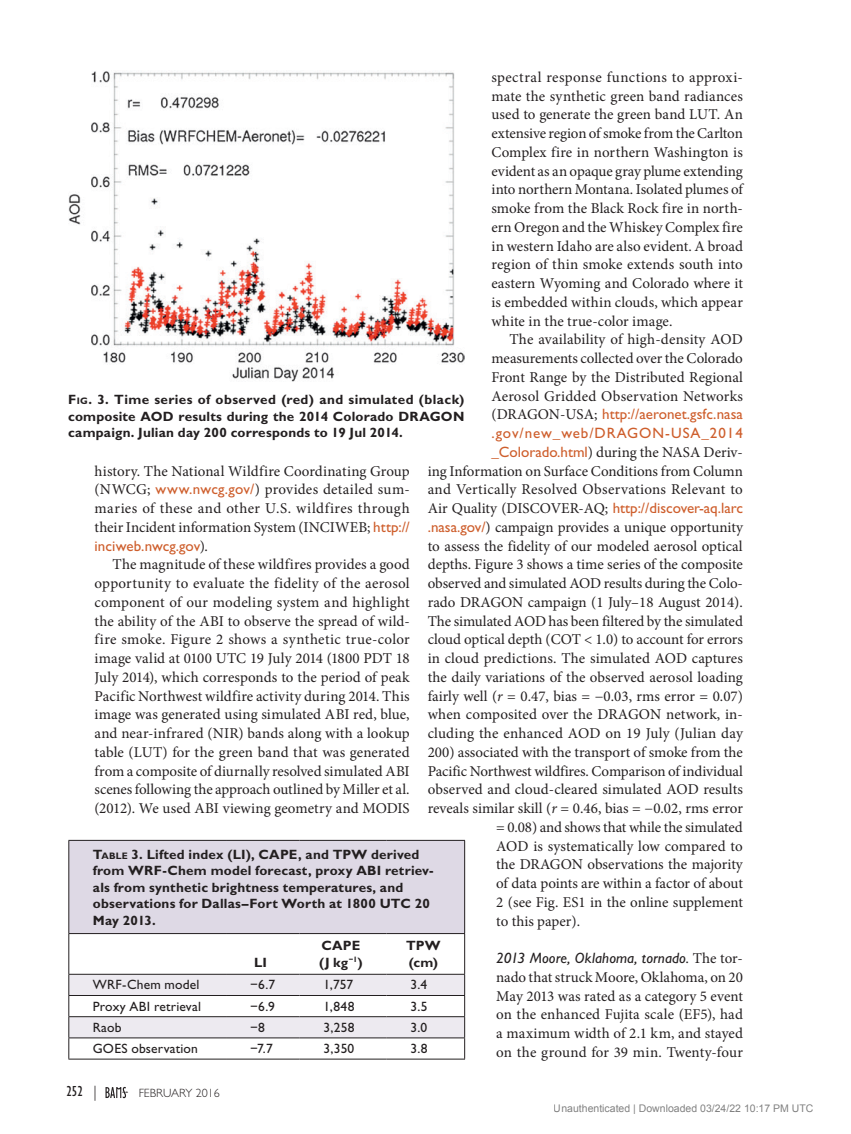
<style>
.page{position:relative;width:851px;height:1134px;background:#fff}
.page>*{position:absolute;margin:0;border:0;box-sizing:border-box;transform-origin:0 0}
.Body_Text{font:15px/18.8px "Minion Pro";color:#231f20;text-align:justify}
.First_Paragraph_w_it{font:15px/18.8px "Minion Pro";letter-spacing:.005em;color:#231f20;text-align:justify}
.First_Paragraph_w_bo{font:15px/18.8px "Minion Pro";letter-spacing:.005em;color:#231f20;text-align:justify}
.Body_Text-2{font:15px "Minion Pro";letter-spacing:.02em;color:#231f20}
.Body_Text-3{font:15px "Gill Sans Std";letter-spacing:.005em;color:#ce5e2c}
.Body_Text-4{font:15px "Gill Sans Std";letter-spacing:.065em;color:#ce5e2c}
.t1{font:condensed 15px "Gill Sans Std";color:#231f20}
.Caption__table{font:700 13.5px/16.5px "Gill Sans Std";letter-spacing:.015em;color:#231f20}
.Caption__figure{font:700 13.5px/16.5px "Gill Sans Std";letter-spacing:.015em;color:#231f20;text-align:justify}
.Table_Text{font:13.5px "Gill Sans Std";letter-spacing:.015em;color:#231f20}
.Table_Header{font:700 13.5px/16.5px "Gill Sans Std";letter-spacing:.015em;color:#231f20}
.t2{font:300 12px "Gill Sans Std";color:#231f20}
.t3{font:10.5px "Arial";color:rgb(0 0 0/.5)}
.s1{font-family:"Minion Pro";color:#231f20}
.s2{font-family:"Gill Sans Std";color:#ce5e2c}
.s3{font-style:italic}
.s4{font-family:"Gill Sans Std";font-style:italic}
.s5{font-style:inherit}
.s6{font-size:9.45px}
.s7{font-weight:300;font-stretch:normal}
</style>
<div class="page">
<img style="left:68px;top:71px;width:396px;height:310px">
<div style="left:69px;top:840px;width:395px;height:94px;background:#ded9e5"></div>
<hr style="left:68px;top:840px;width:158px;height:1px;background:#231f20">
<hr style="left:68px;top:841px;width:1px;height:92px;background:#231f20">
<hr style="left:226px;top:840px;width:73px;height:1px;background:#231f20">
<hr style="left:299px;top:840px;width:87px;height:1px;background:#231f20">
<hr style="left:386px;top:840px;width:79px;height:1px;background:#231f20">
<hr style="left:464px;top:841px;width:1px;height:92px;background:#231f20">
<hr style="left:68px;top:933px;width:158px;height:1px;background:#231f20">
<hr style="left:68px;top:934px;width:1px;height:40px;background:#231f20">
<hr style="left:226px;top:933px;width:73px;height:1px;background:#231f20">
<hr style="left:299px;top:933px;width:87px;height:1px;background:#231f20">
<hr style="left:386px;top:933px;width:79px;height:1px;background:#231f20">
<hr style="left:464px;top:934px;width:1px;height:40px;background:#231f20">
<svg style="left:68px;top:974px;width:397px;height:85px"></svg>
<hr style="left:68px;top:1059px;width:158px;height:1px;background:#231f20">
<hr style="left:226px;top:1059px;width:73px;height:1px;background:#231f20">
<hr style="left:299px;top:1059px;width:87px;height:1px;background:#231f20">
<hr style="left:386px;top:1059px;width:79px;height:1px;background:#231f20">
<svg style="left:105px;top:1087px;width:23px;height:11px"></svg>
<p class="Body_Text" style="left:491px;top:68px;width:253px">spectral response functions to approxi&shy;mate the synthetic green band radiances used to generate the green band LUT. An extensive region of smoke from the Carlton Complex fire in northern Washington is evident as an opaque gray plume extending into northern Montana. Isolated plumes of smoke from the Black Rock fire in north&shy;ern Oregon and the Whiskey Complex fire in western Idaho are also evident. A broad region of thin smoke extends south into eastern Wyoming and Colorado where it is embedded within clouds, which appear white in the true-color image.</p>
<p class="Body_Text" style="left:509px;top:330px;width:235px">The availability of high-density AOD</p>
<p class="Body_Text" style="left:491px;top:349px;width:253px">measurements collected over the Colorado</p>
<p class="Body_Text" style="left:491px;top:368px;width:253px">Front Range by the Distributed Regional</p>
<p class="Body_Text" style="left:491px;top:386px;width:253px">Aerosol Gridded Observation Networks</p>
<p class="Body_Text-3" style="left:491px;top:406px;width:253px"><span class="s1">(DRAGON-USA;</span> http://aeronet.gsfc.nasa</p>
<p class="Body_Text-4" style="left:491px;top:424px;width:253px">.gov/new_web/DRAGON-USA_2014</p>
<p class="Body_Text" style="left:491px;top:443px;width:253px"><span class="s2">_Colorado.html</span>) during the NASA Deriv-</p>
<p class="Body_Text" style="left:428px;top:461px;width:317px">ing Information on Surface Conditions from Column</p>
<p class="Body_Text-2" style="left:428px;top:479px;width:317px">and Vertically Resolved Observations Relevant to</p>
<p class="Body_Text" style="left:428px;top:499px;width:317px">Air Quality (DISCOVER-AQ; <span class="s2">http://discover-aq.larc</span></p>
<p class="Body_Text" style="left:428px;top:518px;width:316px"><span class="s2">.nasa.gov/</span>) campaign provides a unique opportunity</p>
<p class="Body_Text" style="left:428px;top:536px;width:316px">to assess the fidelity of our modeled aerosol optical</p>
<p class="Body_Text" style="left:428px;top:555px;width:317px">depths. Figure 3 shows a time series of the composite</p>
<p class="Body_Text" style="left:428px;top:574px;width:317px">observed and simulated AOD results during the Colo-</p>
<p class="Body_Text" style="left:428px;top:593px;width:317px">rado DRAGON campaign (1 July–18 August 2014).</p>
<p class="Body_Text" style="left:428px;top:611px;width:316px">The simulated AOD has been filtered by the simulated</p>
<p class="Body_Text" style="left:428px;top:630px;width:316px">cloud optical depth (COT &lt; 1.0) to account for errors</p>
<p class="Body_Text" style="left:428px;top:649px;width:317px">in cloud predictions. The simulated AOD captures</p>
<p class="Body_Text" style="left:428px;top:668px;width:317px">the daily variations of the observed aerosol loading</p>
<p class="Body_Text" style="left:428px;top:686px;width:317px">fairly well (<span class="s3">r</span> = 0.47, bias = −0.03, rms error = 0.07)</p>
<p class="Body_Text" style="left:428px;top:705px;width:317px">when composited over the DRAGON network, in-</p>
<p class="Body_Text" style="left:428px;top:724px;width:317px">cluding the enhanced AOD on 19 July (Julian day</p>
<p class="Body_Text" style="left:428px;top:743px;width:316px">200) associated with the transport of smoke from the</p>
<p class="Body_Text" style="left:428px;top:761px;width:317px">Pacific Northwest wildfires. Comparison of individual</p>
<p class="Body_Text" style="left:428px;top:780px;width:316px">observed and cloud-cleared simulated AOD results</p>
<p class="Body_Text" style="left:428px;top:799px;width:316px">reveals similar skill (<span class="s3">r</span> = 0.46, bias = −0.02, rms error</p>
<p class="Body_Text" style="left:496px;top:818px;width:248px">= 0.08) and shows that while the simulated</p>
<p class="Body_Text" style="left:496px;top:836px;width:248px">AOD is systematically low compared to</p>
<p class="Body_Text" style="left:496px;top:855px;width:248px">the DRAGON observations the majority</p>
<p class="Body_Text" style="left:496px;top:874px;width:248px">of data points are within a factor of about</p>
<p class="Body_Text" style="left:496px;top:893px;width:248px">2 (see Fig. ES1 in the online supplement</p>
<p class="Body_Text" style="left:496px;top:911px;width:85px">to this paper).</p>
<p class="First_Paragraph_w_it" style="left:496px;top:949px;width:248px"><span class="s4">2013 Moore, Oklahoma, tornado.</span> The tor&shy;nado that struck Moore, Oklahoma, on 20<br>May 2013 was rated as a category 5 event on the enhanced Fujita scale (EF5), had a maximum width of 2.1 km, and stayed on the ground for 39 min. Twenty-four</p>
<p class="Caption__figure" style="left:68px;top:391px;width:398px"><span class="s5">F</span><span class="s6">ig</span><span class="s5">.</span> 3. Time series of observed (red) and simulated (black) composite AOD results during the 2014 Colorado DRAGON campaign. Julian day 200 corresponds to 19 Jul 2014.</p>
<p class="First_Paragraph_w_bo" style="left:94px;top:461px;width:317px">history. The National Wildfire Coordinating Group (NWCG; <span class="s2">www.nwcg.gov/</span>) provides detailed sum&shy;maries of these and other U.S. wildfires through their Incident information System (INCIWEB; <span class="s2">http:// inciweb.nwcg.gov</span>).</p>
<p class="Body_Text" style="left:94px;top:555px;width:317px;text-indent:18px">The magnitude of these wildfires provides a good opportunity to evaluate the fidelity of the aerosol component of our modeling system and highlight the ability of the ABI to observe the spread of wild&shy;fire smoke. Figure 2 shows a synthetic true-color image valid at 0100 UTC 19 July 2014 (1800 PDT 18<br>July 2014), which corresponds to the period of peak Pacific Northwest wildfire activity during 2014. This image was generated using simulated ABI red, blue, and near-infrared (NIR) bands along with a lookup table (LUT) for the green band that was generated from a composite of diurnally resolved simulated ABI scenes following the approach outlined by Miller et al. (2012). We used ABI viewing geometry and MODIS</p>
<p class="Caption__table" style="left:93px;top:846px;width:342px"><span class="s5">T</span><span class="s6">able</span> 3. Lifted index (LI), CAPE, and TPW derived from WRF-Chem model forecast, proxy ABI retriev&shy;als from synthetic brightness temperatures, and observations for Dallas–Fort Worth at 1800 UTC 20<br>May 2013.</p>
<p class="Table_Header" style="left:254px;top:954px;width:14px">LI</p>
<p class="Table_Header" style="left:319px;top:937px;width:45px">CAPE (J kg<sup>−1</sup>)</p>
<p class="Table_Header" style="left:406px;top:937px;width:36px">TPW (cm)</p>
<p class="Table_Text" style="left:93px;top:977px;width:108px">WRF-Chem model</p>
<p class="Table_Text" style="left:250px;top:977px;width:27px">−6.7</p>
<p class="Table_Text" style="left:323px;top:977px;width:31px">1,757</p>
<p class="Table_Text" style="left:410px;top:977px;width:18px">3.4</p>
<p class="Table_Text" style="left:93px;top:998px;width:110px">Proxy ABI retrieval</p>
<p class="Table_Text" style="left:250px;top:998px;width:26px">−6.9</p>
<p class="Table_Text" style="left:323px;top:998px;width:32px">1,848</p>
<p class="Table_Text" style="left:410px;top:998px;width:19px">3.5</p>
<p class="Table_Text" style="left:93px;top:1020px;width:30px">Raob</p>
<p class="Table_Text" style="left:250px;top:1020px;width:16px">−8</p>
<p class="Table_Text" style="left:323px;top:1020px;width:32px">3,258</p>
<p class="Table_Text" style="left:410px;top:1020px;width:18px">3.0</p>
<p class="Table_Text" style="left:93px;top:1041px;width:107px">GOES observation</p>
<p class="Table_Text" style="left:250px;top:1041px;width:24px">−7.7</p>
<p class="Table_Text" style="left:323px;top:1041px;width:32px">3,350</p>
<p class="Table_Text" style="left:410px;top:1041px;width:18px">3.8</p>
<p class="t1" style="left:66px;top:1083px;width:32px">252 <span class="s7">|</span></p>
<p class="t2" style="left:139px;top:1086px;width:83px">FEBRUARY 2016</p>
<p class="t3" style="left:553px;top:1102px;width:261px">Unauthenticated | Downloaded 03/24/22 10:17 PM UTC</p>
</div>
